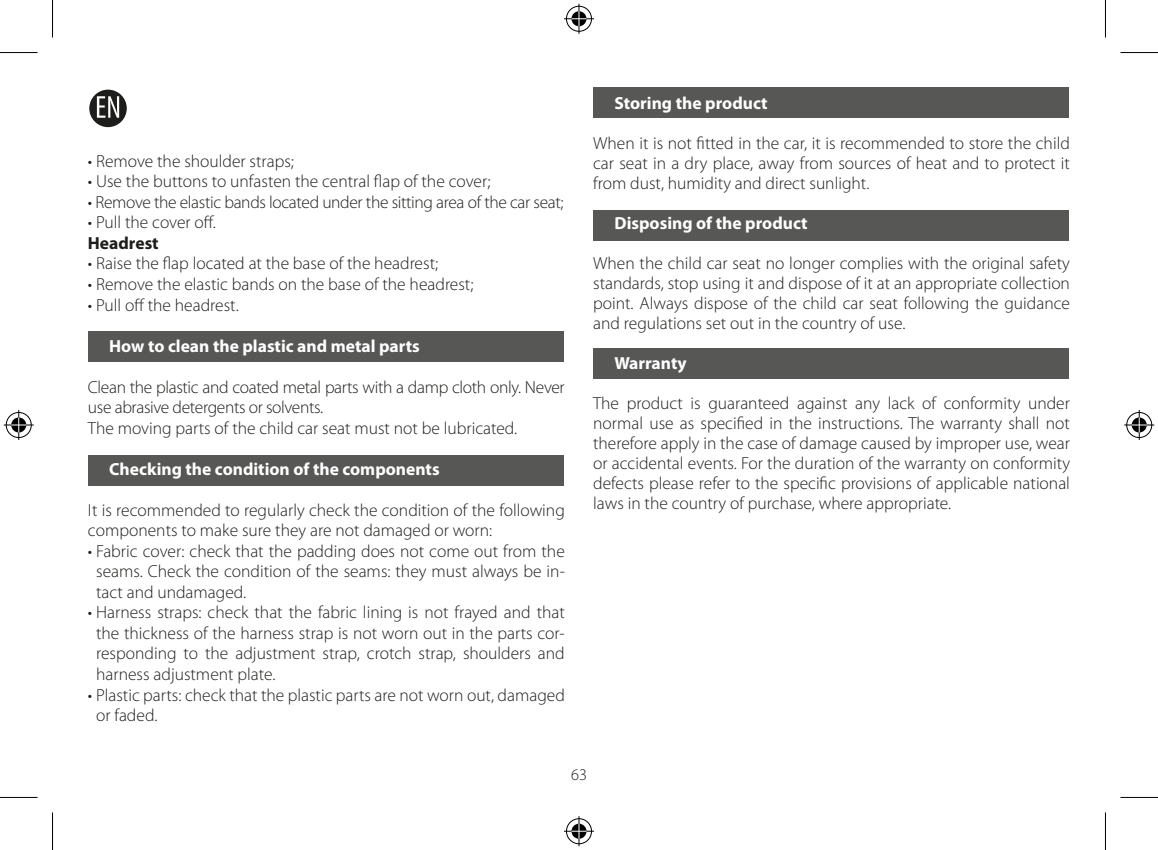
<style>
.page{position:relative;width:1158px;height:850px;background:#fff}
.page>*{position:absolute;margin:0;border:0;box-sizing:border-box;transform-origin:0 0}
.t1{font:300 17.5px/20px "Myriad Pro";color:#1d1d1b;text-align:justify}
.t2{font:300 17.5px/20.5px "Myriad Pro";letter-spacing:-.02em;color:#1d1d1b}
.t3{font:700 17.5px "Myriad Pro";color:#fff}
.t4{font:700 17.5px "Myriad Pro";color:#1d1d1b}
.t5{font:300 16.25px "Myriad Pro";color:#1d1d1b}
</style>
<div class="page">
<div style="left:88px;top:331px;width:476px;height:30px;background:#575756"></div>
<div style="left:88px;top:454px;width:476px;height:31px;background:#575756"></div>
<div style="left:593px;top:87px;width:475px;height:30px;background:#575756"></div>
<div style="left:593px;top:210px;width:475px;height:30px;background:#575756"></div>
<div style="left:593px;top:348px;width:475px;height:30px;background:#575756"></div>
<div style="left:89px;top:90px;width:38px;height:37px;background:#1d1d1b;border-radius:50%"></div>
<svg style="left:97px;top:96px;width:22px;height:22px"></svg>
<hr style="left:0;top:52px;width:38px;height:1px;background:#000">
<hr style="left:1120px;top:52px;width:37px;height:1px;background:#000">
<hr style="left:0;top:796px;width:38px;height:1px;background:#000">
<hr style="left:1120px;top:796px;width:37px;height:1px;background:#000">
<hr style="left:52px;top:0;width:1px;height:38px;background:#000">
<hr style="left:52px;top:812px;width:1px;height:37px;background:#000">
<hr style="left:1104px;top:0;width:1px;height:38px;background:#000">
<hr style="left:1104px;top:812px;width:1px;height:37px;background:#000">
<div style="left:565px;top:5px;width:28px;height:28px;border:3px solid #fff;border-radius:50%"></div>
<hr style="left:564px;top:17px;width:30px;height:3px;background:#fff">
<hr style="left:577px;top:4px;width:3px;height:30px;background:#fff">
<div style="left:570px;top:10px;width:18px;height:18px;border:3px solid #fff;border-radius:50%"></div>
<div style="left:566px;top:6px;width:25px;height:26px;border:1px solid #000;border-radius:50%"></div>
<hr style="left:564px;top:18px;width:30px;height:1px;background:#000">
<hr style="left:578px;top:4px;width:1px;height:30px;background:#000">
<svg style="left:571px;top:11px;width:15px;height:15px"></svg>
<div style="left:565px;top:816px;width:28px;height:28px;border:3px solid #fff;border-radius:50%"></div>
<hr style="left:564px;top:829px;width:30px;height:3px;background:#fff">
<hr style="left:577px;top:815px;width:3px;height:30px;background:#fff">
<div style="left:570px;top:821px;width:18px;height:18px;border:3px solid #fff;border-radius:50%"></div>
<div style="left:566px;top:818px;width:25px;height:25px;border:1px solid #000;border-radius:50%"></div>
<hr style="left:564px;top:830px;width:30px;height:1px;background:#000">
<hr style="left:578px;top:815px;width:1px;height:30px;background:#000">
<svg style="left:571px;top:823px;width:15px;height:15px"></svg>
<div style="left:5px;top:410px;width:28px;height:29px;border:3px solid #fff;border-radius:50%"></div>
<hr style="left:4px;top:423px;width:30px;height:3px;background:#fff">
<hr style="left:17px;top:410px;width:3px;height:30px;background:#fff">
<div style="left:10px;top:415px;width:18px;height:19px;border:3px solid #fff;border-radius:50%"></div>
<div style="left:6px;top:412px;width:26px;height:25px;border:1px solid #000;border-radius:50%"></div>
<hr style="left:4px;top:424px;width:30px;height:1px;background:#000">
<hr style="left:18px;top:410px;width:1px;height:30px;background:#000">
<svg style="left:11px;top:417px;width:15px;height:15px"></svg>
<div style="left:1125px;top:410px;width:28px;height:29px;border:3px solid #fff;border-radius:50%"></div>
<hr style="left:1124px;top:423px;width:30px;height:3px;background:#fff">
<hr style="left:1137px;top:410px;width:3px;height:30px;background:#fff">
<div style="left:1130px;top:415px;width:18px;height:19px;border:3px solid #fff;border-radius:50%"></div>
<div style="left:1126px;top:412px;width:25px;height:25px;border:1px solid #000;border-radius:50%"></div>
<hr style="left:1124px;top:424px;width:30px;height:1px;background:#000">
<hr style="left:1138px;top:410px;width:1px;height:30px;background:#000">
<svg style="left:1131px;top:417px;width:15px;height:15px"></svg>
<p class="t1" style="left:88px;top:151px;width:207px">• Remove the shoulder straps;</p>
<p class="t1" style="left:88px;top:171px;width:404px">• Use the buttons to unfasten the central flap of the cover;</p>
<p class="t2" style="left:88px;top:191px;width:477px">• Remove the elastic bands located under the sitting area of the car seat;</p>
<p class="t1" style="left:88px;top:212px;width:129px">• Pull the cover off.</p>
<p class="t4" style="left:88px;top:231px;width:72px">Headrest</p>
<p class="t1" style="left:88px;top:253px;width:351px">• Raise the flap located at the base of the headrest;</p>
<p class="t1" style="left:88px;top:274px;width:387px">• Remove the elastic bands on the base of the headrest;</p>
<p class="t1" style="left:88px;top:294px;width:152px">• Pull off the headrest.</p>
<p class="t3" style="left:109px;top:334px;width:312px">How to clean the plastic and metal parts</p>
<p class="t2" style="left:88px;top:376px;width:478px">Clean the plastic and coated metal parts with a damp cloth only. Never use abrasive detergents or solvents.<br>The moving parts of the child car seat must not be lubricated.</p>
<p class="t3" style="left:109px;top:457px;width:332px">Checking the condition of the components</p>
<p class="t1" style="left:88px;top:499px;width:478px">It is recommended to regularly check the condition of the following components to make sure they are not damaged or worn:</p>
<p class="t1" style="left:96px;top:540px;width:470px;text-indent:-8px">• Fabric cover: check that the padding does not come out from the seams. Check the condition of the seams: they must always be in&shy;tact and undamaged.</p>
<p class="t1" style="left:96px;top:602px;width:470px;text-indent:-8px">• Harness straps: check that the fabric lining is not frayed and that the thickness of the harness strap is not worn out in the parts cor&shy;responding to the adjustment strap, crotch strap, shoulders and harness adjustment plate.</p>
<p class="t1" style="left:96px;top:684px;width:470px;text-indent:-8px">• Plastic parts: check that the plastic parts are not worn out, damaged or faded.</p>
<p class="t3" style="left:614px;top:91px;width:155px">Storing the product</p>
<p class="t1" style="left:593px;top:133px;width:478px">When it is not fitted in the car, it is recommended to store the child car seat in a dry place, away from sources of heat and to protect it from dust, humidity and direct sunlight.</p>
<p class="t3" style="left:614px;top:211px;width:195px">Disposing of the product</p>
<p class="t1" style="left:593px;top:253px;width:478px">When the child car seat no longer complies with the original safety standards, stop using it and dispose of it at an appropriate collection point. Always dispose of the child car seat following the guidance and regulations set out in the country of use.</p>
<p class="t3" style="left:614px;top:351px;width:74px">Warranty</p>
<p class="t1" style="left:593px;top:393px;width:478px">The product is guaranteed against any lack of conformity under normal use as specified in the instructions. The warranty shall not therefore apply in the case of damage caused by improper use, wear or accidental events. For the duration of the warranty on conformity defects please refer to the specific provisions of applicable national laws in the country of purchase, where appropriate.</p>
<p class="t5" style="left:571px;top:764px;width:17px">63</p>
</div>
